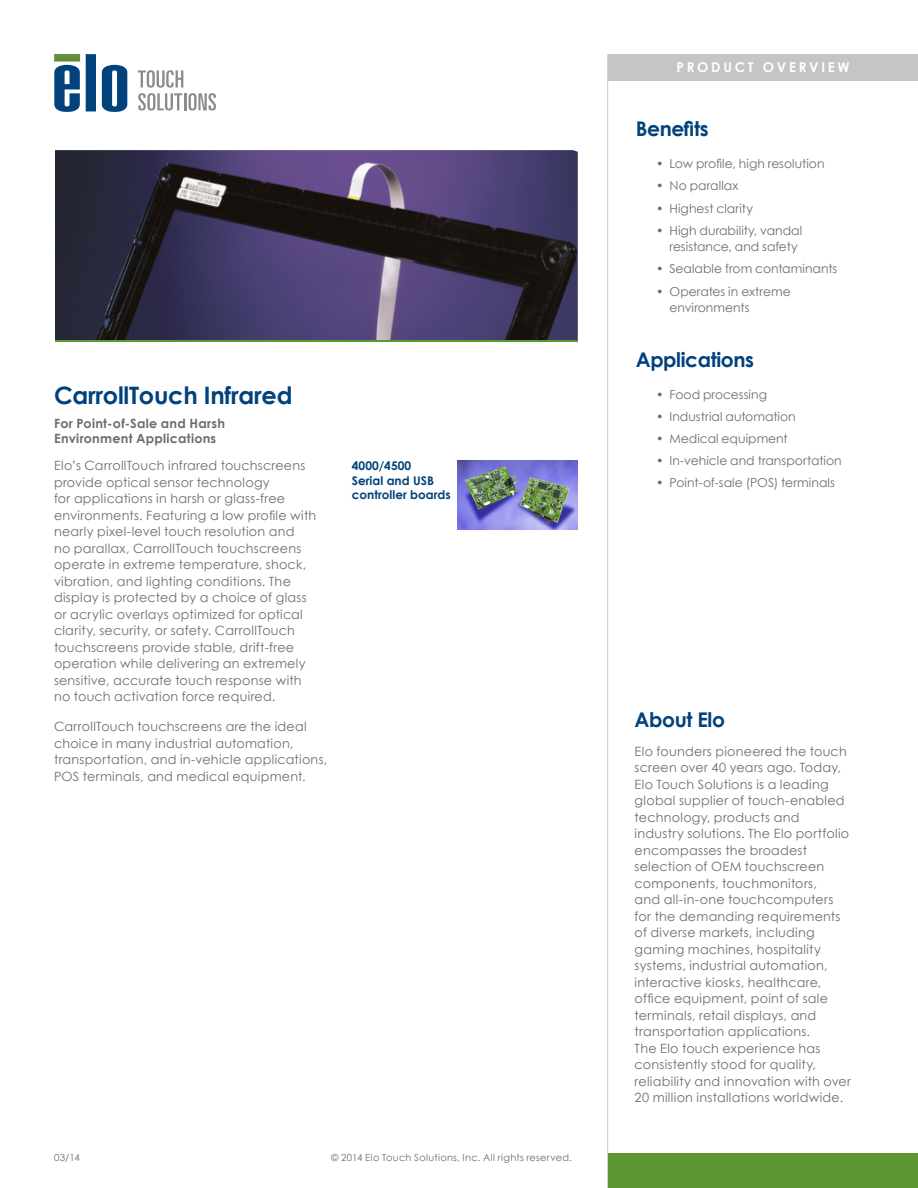
<style>
.page{position:relative;width:918px;height:1188px;background:#fff}
.page>*{position:absolute;margin:0;border:0;box-sizing:border-box;transform-origin:0 0}
.Section_Header{font:700 24px "Century Gothic";letter-spacing:-.01em;color:#01427c}
.Sidebar_-_Header{font:700 20.25px "Century Gothic";letter-spacing:-.02em;color:#01427c}
.t1{font:700 13.5px "Century Gothic";letter-spacing:.2em;color:#fff}
.Body_Copy{font:12.75px/16.5px "Century Gothic";letter-spacing:.02em;color:#6c6d70}
.Sidebar_Copy{font:12.75px/16.5px "Century Gothic";letter-spacing:.02em;color:#6c6d70}
.Subtitle{font:700 12.75px/15px "Century Gothic";letter-spacing:.02em;color:#6c6d70}
.t2{font:12.3px/16.5px "Century Gothic";color:#6c6d70}
.Table_-_Subhead{font:700 12px/14.4px "Century Gothic";color:#01427c}
.t3{font:9.75px "Century Gothic";letter-spacing:.03em;color:#6c6d70}
</style>
<div class="page">
<div style="left:608px;top:54px;width:310px;height:27px;background:#c5c5c7"></div>
<hr style="left:607px;top:54px;width:1px;height:1134px;background:#d1d2d4">
<div style="left:608px;top:1153px;width:310px;height:35px;background:#5c9731"></div>
<svg style="left:86px;top:54px;width:10px;height:57px"></svg>
<svg style="left:54px;top:65px;width:26px;height:47px"></svg>
<svg style="left:102px;top:65px;width:25px;height:47px"></svg>
<div style="left:54px;top:54px;width:26px;height:8px;background:#638d3d"></div>
<svg style="left:138px;top:70px;width:78px;height:41px"></svg>
<img style="left:55px;top:150px;width:523px;height:190px">
<hr style="left:54px;top:340px;width:524px;height:2px;background:#5c9731">
<div style="left:39px;top:147px;width:16px;height:202px;background:#fff"></div>
<img style="left:457px;top:460px;width:121px;height:70px">
<p class="Section_Header" style="left:54px;top:380px;width:240px">CarrollTouch Infrared</p>
<p class="Subtitle" style="left:54px;top:416px;width:173px">For Point-of-Sale and Harsh<br>Environment Applications</p>
<p class="Body_Copy" style="left:54px;top:457px;width:264px">Elo’s CarrollTouch infrared touchscreens provide optical sensor technology<br>for applications in harsh or glass-free environments. Featuring a low profile with nearly pixel-level touch resolution and<br>no parallax, CarrollTouch touchscreens operate in extreme temperature, shock, vibration, and lighting conditions. The display is protected by a choice of glass or acrylic overlays optimized for optical clarity, security, or safety. CarrollTouch touchscreens provide stable, drift-free operation while delivering an extremely sensitive, accurate touch response with no touch activation force required.</p>
<p class="Body_Copy" style="left:54px;top:718px;width:275px">CarrollTouch touchscreens are the ideal choice in many industrial automation, transportation, and in-vehicle applications, POS terminals, and medical equipment.</p>
<p class="Table_-_Subhead" style="left:352px;top:458px;width:100px">4000/4500<br>Serial and USB controller boards</p>
<p class="t3" style="left:54px;top:1151px;width:27px">03/14</p>
<p class="t3" style="left:331px;top:1151px;width:242px">© 2014 Elo Touch Solutions, Inc. All rights reserved.</p>
<p class="t1" style="left:676px;top:58px;width:175px">PRODUCT OVERVIEW</p>
<p class="Sidebar_-_Header" style="left:636px;top:116px;width:74px">Benefits</p>
<p class="t2" style="left:656px;top:155px;width:170px">• Low profile, high resolution</p>
<p class="t2" style="left:656px;top:177px;width:84px">• No parallax</p>
<p class="t2" style="left:656px;top:200px;width:99px">• Highest clarity</p>
<p class="t2" style="left:670px;top:222px;width:134px;text-indent:-14px">• High durability, vandal resistance, and safety</p>
<p class="t2" style="left:656px;top:260px;width:183px">• Sealable from contaminants</p>
<p class="t2" style="left:670px;top:283px;width:123px;text-indent:-14px">• Operates in extreme environments</p>
<p class="Sidebar_-_Header" style="left:636px;top:346px;width:120px">Applications</p>
<p class="t2" style="left:656px;top:386px;width:113px">• Food processing</p>
<p class="t2" style="left:656px;top:408px;width:141px">• Industrial automation</p>
<p class="t2" style="left:656px;top:430px;width:133px">• Medical equipment</p>
<p class="t2" style="left:656px;top:452px;width:187px">• In-vehicle and transportation</p>
<p class="t2" style="left:656px;top:475px;width:181px">• Point-of-sale (POS) terminals</p>
<p class="Sidebar_-_Header" style="left:635px;top:707px;width:92px">About Elo</p>
<p class="Sidebar_Copy" style="left:635px;top:743px;width:218px">Elo founders pioneered the touch screen over 40 years ago. Today,<br>Elo Touch Solutions is a leading global supplier of touch-enabled technology, products and industry solutions. The Elo portfolio encompasses the broadest selection of OEM touchscreen components, touchmonitors,<br>and all-in-one touchcomputers for the demanding requirements of diverse markets, including gaming machines, hospitality systems, industrial automation, interactive kiosks, healthcare, office equipment, point of sale terminals, retail displays, and transportation applications.<br>The Elo touch experience has consistently stood for quality, reliability and innovation with over<br>20 million installations worldwide.</p>
</div>
